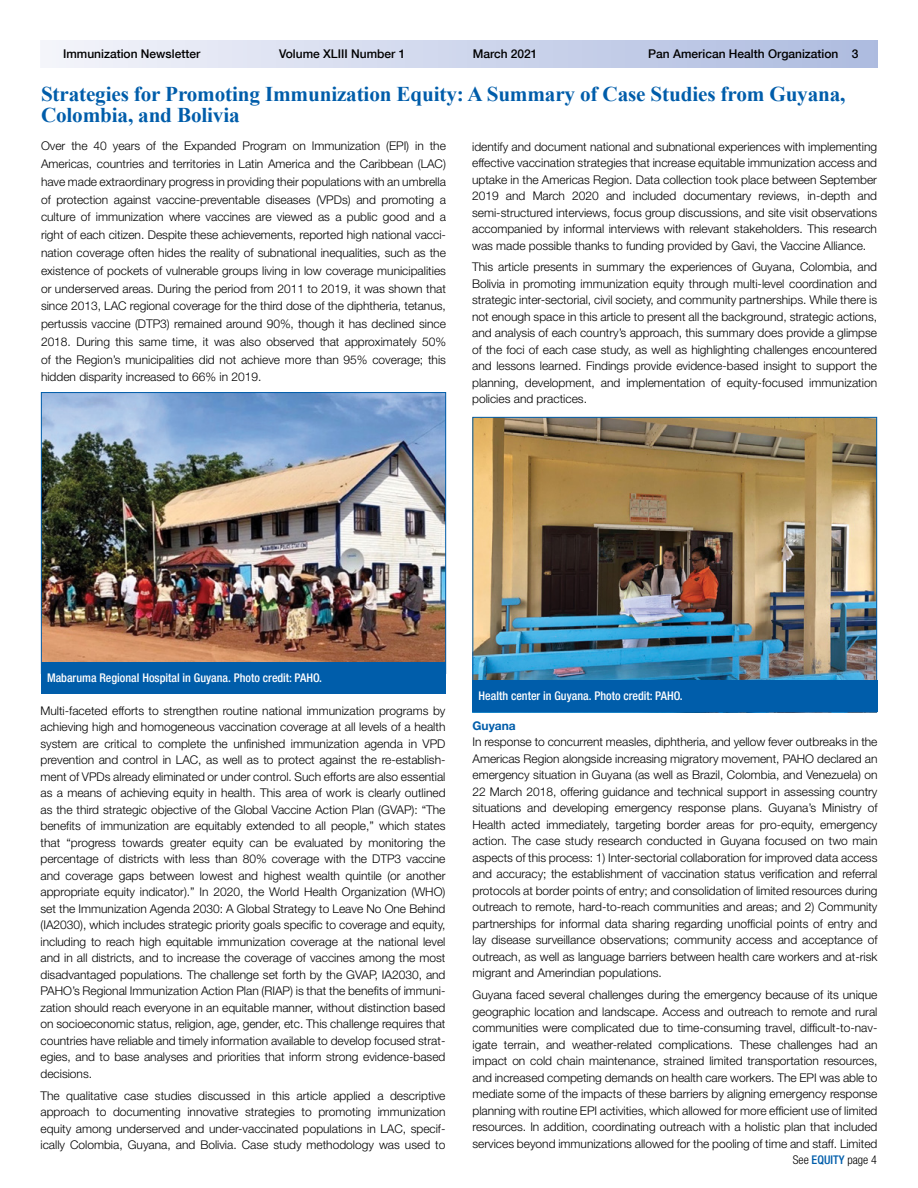
<style>
.page{position:relative;width:918px;height:1188px;background:#fff}
.page>*{position:absolute;margin:0;border:0;box-sizing:border-box;transform-origin:0 0}
.t1{font:700 21px/21px "Times New Roman";letter-spacing:-.01em;color:#005daa}
.t2{font:300 12px/16.5px "Helvetica Neue";color:#000;text-align:justify}
.t3{font:500 condensed 12px "Helvetica Neue";color:#fff}
.t4{font:500 12px "Helvetica Neue";color:#000}
.t5{font:300 condensed 12px "Helvetica Neue";color:#000}
.t6{font:700 12px "Helvetica Neue";color:#005daa}
.s1{font-weight:500;color:#005daa}
</style>
<div class="page">
<div style="left:40px;top:40px;width:838px;height:28px;background:linear-gradient(to right,#f3f4fa,#adbbdf)"></div>
<img style="left:43px;top:394px;width:401px;height:268px">
<div style="left:41px;top:662px;width:405px;height:32px;background:#005daa"></div>
<img style="left:475px;top:419px;width:400px;height:261px">
<div style="left:473px;top:680px;width:405px;height:32px;background:#005daa"></div>
<p class="t4" style="left:63px;top:44px;width:139px">Immunization Newsletter</p>
<p class="t4" style="left:279px;top:44px;width:128px">Volume XLIII Number 1</p>
<p class="t4" style="left:473px;top:44px;width:66px">March 2021</p>
<p class="t4" style="left:648px;top:44px;width:212px">Pan American Health Organization 3</p>
<h1 class="t1" style="left:41px;top:83px;width:806px">Strategies for Promoting Immunization Equity: A Summary of Case Studies from Guyana,<br>Colombia, and Bolivia</h1>
<p class="t2" style="left:41px;top:137px;width:407px;line-height:17.7px">Over the 40 years of the Expanded Program on Immunization (EPI) in the Americas, countries and territories in Latin America and the Caribbean (LAC) have made extraordinary progress in providing their populations with an umbrella of protection against vaccine-preventable diseases (VPDs) and promoting a culture of immunization where vaccines are viewed as a public good and a right of each citizen. Despite these achievements, reported high national vacci&shy;nation coverage often hides the reality of subnational inequalities, such as the existence of pockets of vulnerable groups living in low coverage municipalities or underserved areas. During the period from 2011 to 2019, it was shown that since 2013, LAC regional coverage for the third dose of the diphtheria, tetanus, pertussis vaccine (DTP3) remained around 90%, though it has declined since 2018. During this same time, it was also observed that approximately 50% of the Region’s municipalities did not achieve more than 95% coverage; this hidden disparity increased to 66% in 2019.</p>
<p class="t2" style="left:472px;top:138px;width:407px">identify and document national and subnational experiences with implementing effective vaccination strategies that increase equitable immunization access and uptake in the Americas Region. Data collection took place between September 2019 and March 2020 and included documentary reviews, in-depth and semi-structured interviews, focus group discussions, and site visit observations accompanied by informal interviews with relevant stakeholders. This research was made possible thanks to funding provided by Gavi, the Vaccine Alliance.</p>
<p class="t2" style="left:472px;top:259px;width:407px">This article presents in summary the experiences of Guyana, Colombia, and Bolivia in promoting immunization equity through multi-level coordination and strategic inter-sectorial, civil society, and community partnerships. While there is not enough space in this article to present all the background, strategic actions, and analysis of each country’s approach, this summary does provide a glimpse of the foci of each case study, as well as highlighting challenges encountered and lessons learned. Findings provide evidence-based insight to support the planning, development, and implementation of equity-focused immunization policies and practices.</p>
<p class="t3" style="left:47px;top:671px;width:277px">Mabaruma Regional Hospital in Guyana. Photo credit: PAHO.</p>
<p class="t2" style="left:41px;top:702px;width:407px">Multi-faceted efforts to strengthen routine national immunization programs by achieving high and homogeneous vaccination coverage at all levels of a health system are critical to complete the unfinished immunization agenda in VPD prevention and control in LAC, as well as to protect against the re-establish&shy;ment of VPDs already eliminated or under control. Such efforts are also essential as a means of achieving equity in health. This area of work is clearly outlined as the third strategic objective of the Global Vaccine Action Plan (GVAP): “The benefits of immunization are equitably extended to all people,” which states that “progress towards greater equity can be evaluated by monitoring the percentage of districts with less than 80% coverage with the DTP3 vaccine and coverage gaps between lowest and highest wealth quintile (or another appropriate equity indicator).” In 2020, the World Health Organization (WHO) set the Immunization Agenda 2030: A Global Strategy to Leave No One Behind (IA2030), which includes strategic priority goals specific to coverage and equity, including to reach high equitable immunization coverage at the national level and in all districts, and to increase the coverage of vaccines among the most disadvantaged populations. The challenge set forth by the GVAP, IA2030, and PAHO’s Regional Immunization Action Plan (RIAP) is that the benefits of immuni&shy;zation should reach everyone in an equitable manner, without distinction based on socioeconomic status, religion, age, gender, etc. This challenge requires that countries have reliable and timely information available to develop focused strat&shy;egies, and to base analyses and priorities that inform strong evidence-based decisions.</p>
<p class="t2" style="left:41px;top:1087px;width:407px">The qualitative case studies discussed in this article applied a descriptive approach to documenting innovative strategies to promoting immunization equity among underserved and under-vaccinated populations in LAC, specif&shy;ically Colombia, Guyana, and Bolivia. Case study methodology was used to</p>
<p class="t3" style="left:479px;top:688px;width:206px">Health center in Guyana. Photo credit: PAHO.</p>
<p class="t6" style="left:472px;top:718px;width:45px">Guyana</p>
<p class="t2" style="left:472px;top:733px;width:407px">In response to concurrent measles, diphtheria, and yellow fever outbreaks in the Americas Region alongside increasing migratory movement, PAHO declared an emergency situation in Guyana (as well as Brazil, Colombia, and Venezuela) on 22 March 2018, offering guidance and technical support in assessing country situations and developing emergency response plans. Guyana’s Ministry of Health acted immediately, targeting border areas for pro-equity, emergency action. The case study research conducted in Guyana focused on two main aspects of this process: 1) Inter-sectorial collaboration for improved data access and accuracy; the establishment of vaccination status verification and referral protocols at border points of entry; and consolidation of limited resources during outreach to remote, hard-to-reach communities and areas; and 2) Community partnerships for informal data sharing regarding unofficial points of entry and lay disease surveillance observations; community access and acceptance of outreach, as well as language barriers between health care workers and at-risk migrant and Amerindian populations.</p>
<p class="t2" style="left:472px;top:986px;width:407px">Guyana faced several challenges during the emergency because of its unique geographic location and landscape. Access and outreach to remote and rural communities were complicated due to time-consuming travel, difficult-to-nav&shy;igate terrain, and weather-related complications. These challenges had an impact on cold chain maintenance, strained limited transportation resources, and increased competing demands on health care workers. The EPI was able to mediate some of the impacts of these barriers by aligning emergency response planning with routine EPI activities, which allowed for more efficient use of limited resources. In addition, coordinating outreach with a holistic plan that included services beyond immunizations allowed for the pooling of time and staff. Limited</p>
<p class="t5" style="left:793px;top:1153px;width:86px">See <span class="s1">EQUITY</span> page 4</p>
</div>
